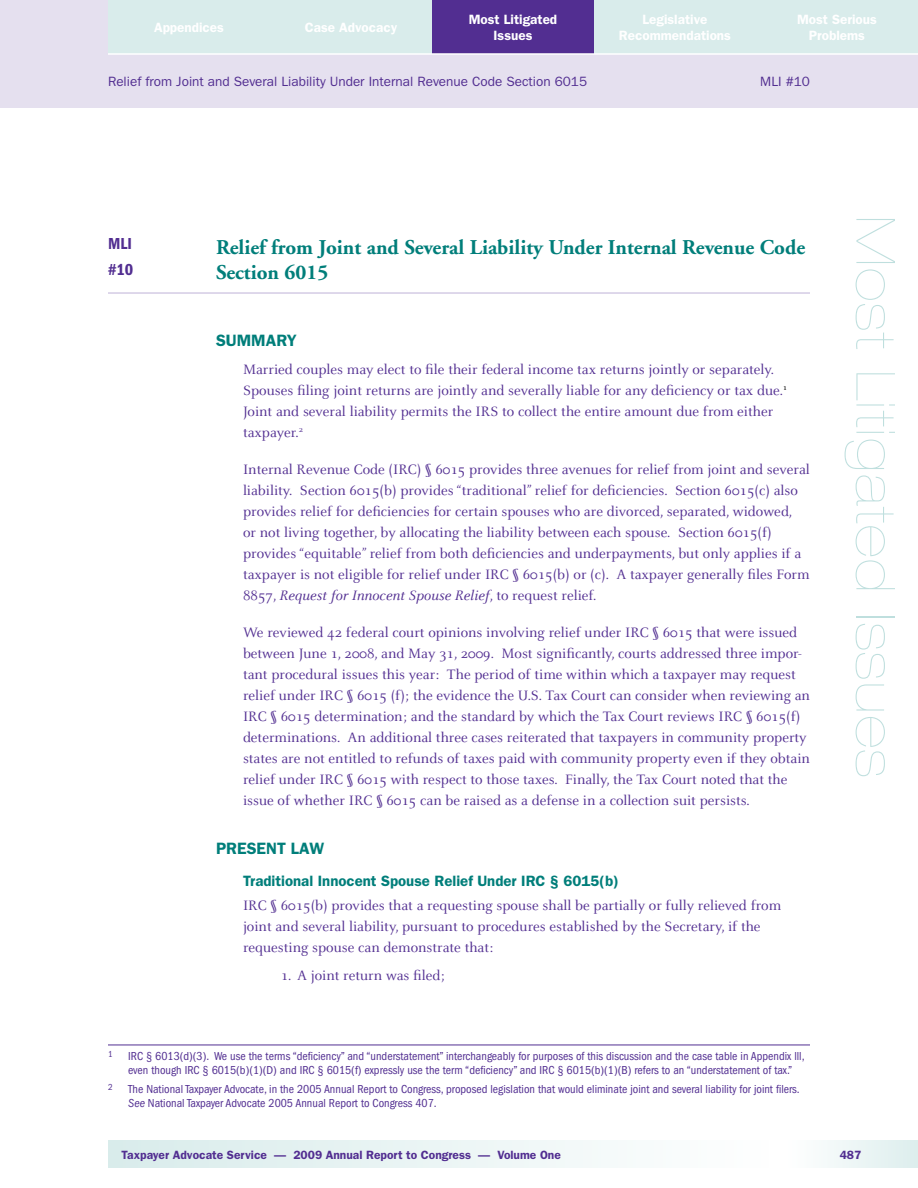
<style>
.page{position:relative;width:918px;height:1188px;background:#fff}
.page>*{position:absolute;margin:0;border:0;box-sizing:border-box;transform-origin:0 0}
.t1{font:900 expanded 54px "Helvetica Neue";letter-spacing:.04em;color:#bfdfde}
.t2{font:700 21px/25.2px "Adobe Garamond";color:#007e7a}
.t3{font:600 16.5px "Franklin Gothic";color:#007e7a}
.t4{font:600 condensed 16.5px/25.2px "Franklin Gothic";color:#522e91}
.t5{font:15px/21px "Celeste";color:#522e91}
.t6{font:600 13.5px/16.5px "Franklin Gothic";color:#fff;text-align:center}
.t7{font:13.5px "Franklin Gothic";color:#522e91}
.t8{font:condensed 12px/14.4px "Franklin Gothic";color:#522e91}
.t9{font:600 12px "Franklin Gothic";color:#522e91}
.t10{font:condensed 9px "Franklin Gothic";color:#522e91}
.s1{font-style:italic}
.s2{font-family:"Franklin Gothic";font-weight:600;color:#007e7a}
</style>
<div class="page">
<svg style="left:108px;top:1141px;width:493px;height:27px"></svg>
<div style="left:0;top:0;width:918px;height:108px;background:#e5e0ef"></div>
<div style="left:770px;top:1141px;width:148px;height:27px;background:linear-gradient(to right,#fff,#ddeeed)"></div>
<div style="left:756px;top:0;width:162px;height:54px;background:#d9eceb"></div>
<div style="left:594px;top:0;width:162px;height:54px;background:#d9eceb"></div>
<div style="left:432px;top:0;width:162px;height:54px;background:#522e91"></div>
<div style="left:108px;top:0;width:162px;height:54px;background:#d9eceb"></div>
<div style="left:270px;top:0;width:162px;height:54px;background:#d9eceb"></div>
<hr style="left:108px;top:53px;width:810px;height:2px;background:#fff">
<hr style="left:108px;top:292px;width:702px;height:2px;background:#d4cbe4">
<hr style="left:108px;top:1045px;width:702px;height:1px;background:#522e91">
<p class="t6" style="left:154px;top:19px;width:71px">Appendices</p>
<p class="t6" style="left:305px;top:19px;width:94px">Case Advocacy</p>
<p class="t6" style="left:469px;top:11px;width:90px">Most Litigated<br>Issues</p>
<p class="t6" style="left:619px;top:11px;width:114px">Legislative<br>Recommendations</p>
<p class="t6" style="left:797px;top:11px;width:81px">Most Serious<br>Problems</p>
<p class="t7" style="left:108px;top:74px;width:481px">Relief from Joint and Several Liability Under Internal Revenue Code Section 6015</p>
<p class="t7" style="left:760px;top:74px;width:51px">MLI #10</p>
<p class="t4" style="left:108px;top:231px;width:27px">MLI #10</p>
<p class="t2" style="left:216px;top:235px;width:591px">Relief from Joint and Several Liability Under Internal Revenue Code<br>Section 6015</p>
<p class="t3" style="left:216px;top:330px;width:23px">Summary</p>
<p class="t5" style="left:243px;top:359px;width:546px">Married couples may elect to file their federal income tax returns jointly or separately.<br>Spouses filing joint returns are jointly and severally liable for any deficiency or tax due.<sup>1<br></sup>Joint and several liability permits the IRS to collect the entire amount due from either taxpayer.<sup>2</sup></p>
<p class="t5" style="left:243px;top:459px;width:568px">Internal Revenue Code (IRC) § 6015 provides three avenues for relief from joint and several liability. Section 6015(b) provides “traditional” relief for deficiencies. Section 6015(c) also provides relief for deficiencies for certain spouses who are divorced, separated, widowed,<br>or not living together, by allocating the liability between each spouse. Section 6015(f) provides “equitable” relief from both deficiencies and underpayments, but only applies if a taxpayer is not eligible for relief under IRC § 6015(b) or (c). A taxpayer generally files Form 8857, <span class="s1">Request for Innocent Spouse Relief</span>, to request relief.</p>
<p class="t5" style="left:243px;top:622px;width:568px">We reviewed 42 federal court opinions involving relief under IRC § 6015 that were issued between June 1, 2008, and May 31, 2009. Most significantly, courts addressed three impor&shy;tant procedural issues this year: The period of time within which a taxpayer may request relief under IRC § 6015 (f); the evidence the U.S. Tax Court can consider when reviewing an IRC § 6015 determination; and the standard by which the Tax Court reviews IRC § 6015(f) determinations. An additional three cases reiterated that taxpayers in community property states are not entitled to refunds of taxes paid with community property even if they obtain relief under IRC § 6015 with respect to those taxes. Finally, the Tax Court noted that the issue of whether IRC § 6015 can be raised as a defense in a collection suit persists.</p>
<p class="t3" style="left:216px;top:839px;width:21px">Present</p>
<p class="t3" style="left:291px;top:839px;width:22px">Law</p>
<p class="t5" style="left:243px;top:870px;width:540px;line-height:24.3px"><span class="s2">Traditional Innocent Spouse Relief Under IRC § 6015(b)<br></span>IRC § 6015(b) provides that a requesting spouse shall be partially or fully relieved from</p>
<p class="t5" style="left:243px;top:916px;width:519px">joint and several liability, pursuant to procedures established by the Secretary, if the requesting spouse can demonstrate that:</p>
<p class="t5" style="left:281px;top:965px;width:166px">1. A joint return was filed;</p>
<p class="t10" style="left:108px;top:1049px;width:6px">1</p>
<p class="t8" style="left:128px;top:1049px;width:678px">IRC § 6013(d)(3). We use the terms “deficiency” and “understatement” interchangeably for purposes of this discussion and the case table in Appendix lll, even though IRC § 6015(b)(1)(D) and IRC § 6015(f) expressly use the term “deficiency” and IRC § 6015(b)(1)(B) refers to an “understatement of tax.”</p>
<p class="t10" style="left:108px;top:1082px;width:6px">2</p>
<p class="t8" style="left:128px;top:1082px;width:673px">The National Taxpayer Advocate, in the 2005 Annual Report to Congress, proposed legislation that would eliminate joint and several liability for joint filers.<br><span class="s1">See</span> National Taxpayer Advocate 2005 Annual Report to Congress 407.</p>
<p class="t1" style="left:907px;top:216px;width:562px;rotate:90deg">Most Litigated Issues</p>
<p class="t9" style="left:122px;top:1148px;width:441px">Taxpayer Advocate Service — 2009 Annual Report to Congress — Volume One</p>
<p class="t9" style="left:840px;top:1148px;width:23px">487</p>
</div>
